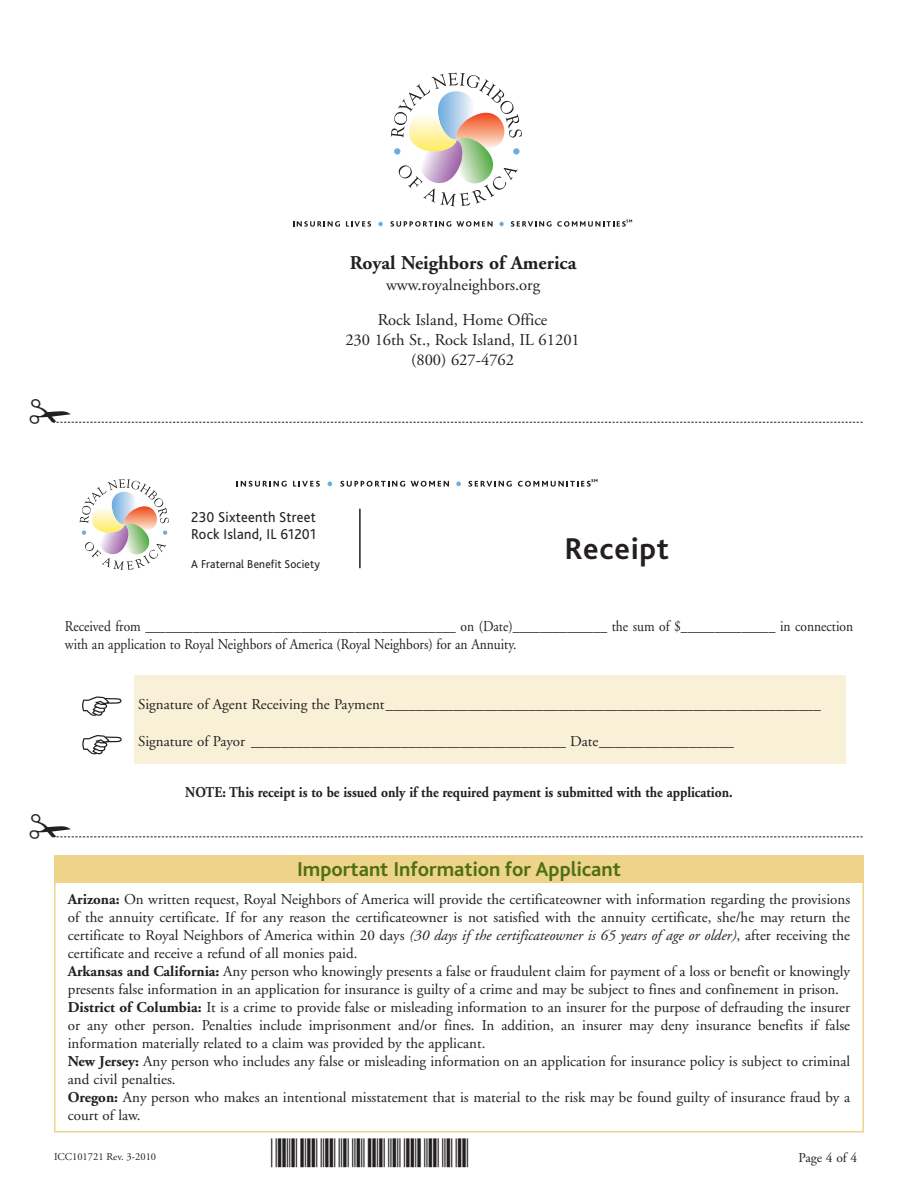
<style>
.page{position:relative;width:918px;height:1188px;background:#fff}
.page>*{position:absolute;margin:0;border:0;box-sizing:border-box;transform-origin:0 0}
.t1{font:700 31.5px "Bliss 2";letter-spacing:.03em;color:#231f20}
.t2{font:700 21px "Bliss 2";color:#4e6e17}
.t3{font:700 19.5px "Adobe Garamond";color:#231f20}
.t4{font:18px "Code DB39 30";color:#231f20}
.t5{font:16.5px/35.5px "Adobe Garamond";color:#231f20;text-align:center}
.t6{font:15px/18px "Adobe Garamond";color:#231f20}
.t7{font:15px/18px "Adobe Garamond";color:#231f20;scale:.9 1}
.t8{font:700 15px "Adobe Garamond";color:#231f20;scale:.9 1}
.t9{font:15px/16.5px "Bliss 2";letter-spacing:.015em;color:#231f20;scale:.95 1}
.t10{font:13.5px "Adobe Garamond";color:#231f20}
.t11{font:12px "Bliss 2";letter-spacing:.015em;color:#231f20;scale:.95 1}
.t12{font:10.5px "Adobe Garamond";color:#231f20}
.s1{font-weight:700}
.s2{font-style:italic}
</style>
<div class="page">
<svg style="left:293px;top:221px;width:47px;height:6px"></svg>
<svg style="left:346px;top:221px;width:25px;height:6px"></svg>
<svg style="left:378px;top:222px;width:5px;height:4px"></svg>
<svg style="left:390px;top:221px;width:103px;height:6px"></svg>
<svg style="left:499px;top:222px;width:5px;height:4px"></svg>
<svg style="left:391px;top:73px;width:131px;height:133px"></svg>
<div style="left:394px;top:148px;width:6px;height:7px;background:#6caddf;border-radius:50%"></div>
<div style="left:513px;top:148px;width:7px;height:7px;background:#6caddf;border-radius:50%"></div>
<svg style="left:511px;top:219px;width:121px;height:8px"></svg>
<div style="left:54px;top:855px;width:810px;height:28px;background:#eed48a"></div>
<div style="left:134px;top:675px;width:711px;height:89px;background:#f9f1d7"></div>
<hr style="left:359px;top:509px;width:2px;height:59px;background:#231f20">
<svg style="left:80px;top:479px;width:89px;height:91px"></svg>
<svg style="left:237px;top:481px;width:50px;height:6px"></svg>
<svg style="left:293px;top:481px;width:27px;height:6px"></svg>
<svg style="left:328px;top:481px;width:4px;height:5px"></svg>
<svg style="left:340px;top:481px;width:65px;height:6px"></svg>
<svg style="left:411px;top:481px;width:38px;height:6px"></svg>
<svg style="left:456px;top:481px;width:5px;height:5px"></svg>
<svg style="left:468px;top:481px;width:44px;height:6px"></svg>
<svg style="left:518px;top:479px;width:80px;height:8px"></svg>
<svg style="left:52px;top:421px;width:811px;height:2px"></svg>
<svg style="left:52px;top:836px;width:811px;height:2px"></svg>
<h3 class="t3" style="left:350px;top:255px;width:228px">Royal Neighbors of America</h3>
<p class="t5" style="left:378px;top:268px;width:171px">www.royalneighbors.org<br>Rock Island, Home Office</p>
<p class="t5" style="left:345px;top:331px;width:236px;line-height:19.8px">230 16th St., Rock Island, IL 61201 (800) 627-4762</p>
<p class="t9" style="left:191px;top:510px;width:133px">230 Sixteenth Street<br>Rock Island, IL 61201</p>
<p class="t11" style="left:191px;top:559px;width:137px">A Fraternal Benefit Society</p>
<h1 class="t1" style="left:564px;top:536px;width:106px">Receipt</h1>
<p class="t7" style="left:65px;top:619px;width:878px">Received from ______________________________________________ on (Date)______________ the sum of $______________ in connection with an application to Royal Neighbors of America (Royal Neighbors) for an Annuity.</p>
<p class="t6" style="left:138px;top:697px;width:684px">Signature of Agent Receiving the Payment__________________________________________________________</p>
<p class="t6" style="left:138px;top:734px;width:597px">Signature of Payor __________________________________________ Date__________________</p>
<p class="t8" style="left:185px;top:786px;width:610px">NOTE: This receipt is to be issued only if the required payment is submitted with the application.</p>
<h2 class="t2" style="left:297px;top:861px;width:325px">Important Information for Applicant</h2>
<p class="t6" style="left:68px;top:892px;width:784px"><span class="s1">Arizona:</span> On written request, Royal Neighbors of America will provide the certificateowner with information regarding the provisions of the annuity certificate. If for any reason the certificateowner is not satisfied with the annuity certificate, she/he may return the certificate to Royal Neighbors of America within 20 days <span class="s2">(30 days if the certificateowner is 65 years of age or older)</span>, after receiving the certificate and receive a refund of all monies paid.<br><span class="s1">Arkansas and California:</span> Any person who knowingly presents a false or fraudulent claim for payment of a loss or benefit or knowingly presents false information in an application for insurance is guilty of a crime and may be subject to fines and confinement in prison.<br><span class="s1">District of Columbia:</span> It is a crime to provide false or misleading information to an insurer for the purpose of defrauding the insurer or any other person. Penalties include imprisonment and/or fines. In addition, an insurer may deny insurance benefits if false information materially related to a claim was provided by the applicant.<br><span class="s1">New Jersey:</span> Any person who includes any false or misleading information on an application for insurance policy is subject to criminal and civil penalties.<br><span class="s1">Oregon:</span> Any person who makes an intentional misstatement that is material to the risk may be found guilty of insurance fraud by a court of law.</p>
<p class="t12" style="left:54px;top:1152px;width:104px">ICC101721 Rev. 3-2010</p>
<p class="t4" style="left:270px;top:1138px;width:199px">*ICC101721*</p>
<p class="t10" style="left:799px;top:1153px;width:60px">Page 4 of 4</p>
</div>
